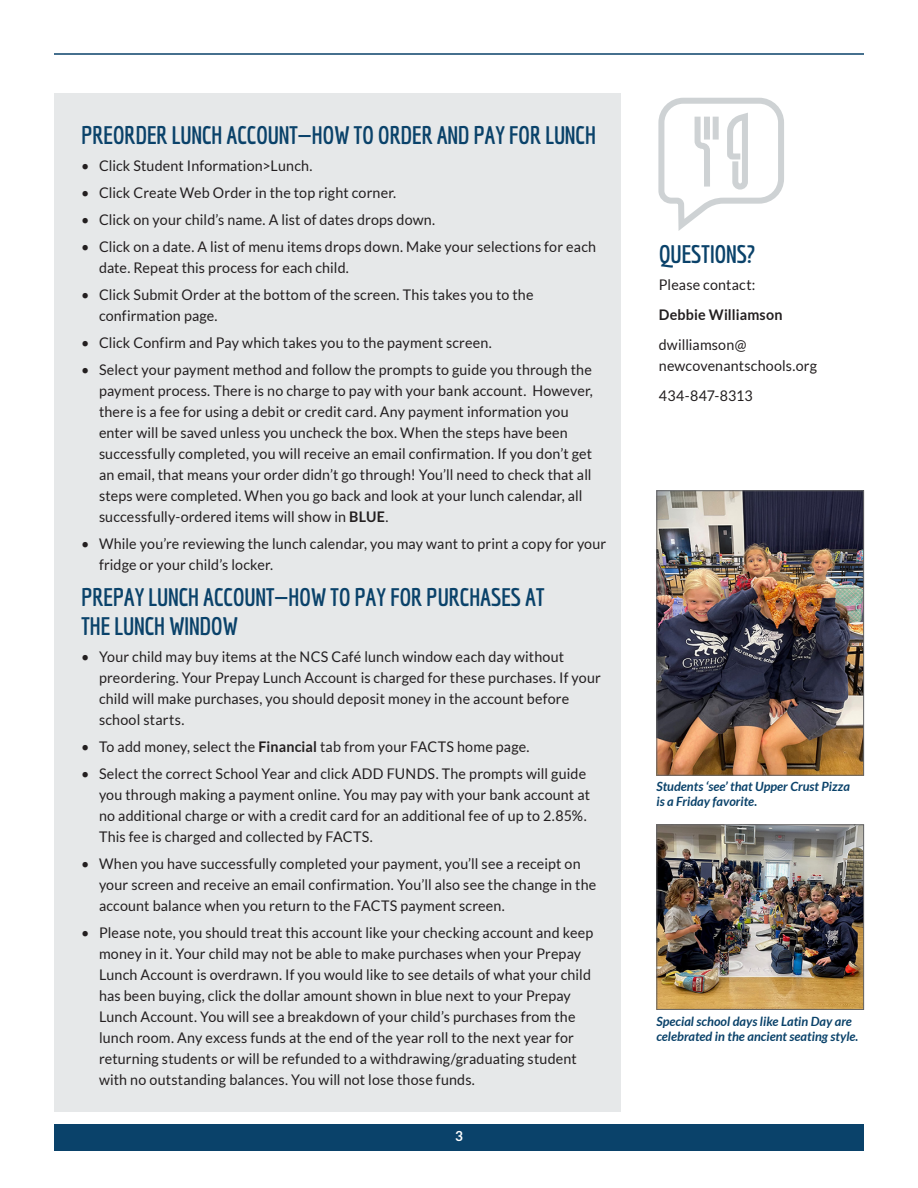
<style>
.page{position:relative;width:918px;height:1188px;background:#fff}
.page>*{position:absolute;margin:0;border:0;box-sizing:border-box;transform-origin:0 0}
.QN_Title_--_Economica_Bold{font:700 24.75px/29.7px "Economica";letter-spacing:-.02em;color:#0a426a}
.QN_Body_Text{font:14.7px/21px "Lato";letter-spacing:.01em;color:#231f20}
.QN_Body_Text-2{font:700 14.7px "Lato";letter-spacing:.015em;color:#231f20}
.Footer_--_TLLL{font:700 13.95px "Lato";color:#fff}
.QN_Caption--Blue{font:italic 700 12.75px/15px "Lato";color:#0a426a}
.s1{font-weight:700}
</style>
<div class="page">
<div style="left:54px;top:94px;width:567px;height:1018px;background:#e6e8e9"></div>
<hr style="left:54px;top:53px;width:810px;height:2px;background:#0a426a">
<svg style="left:655px;top:53px;width:132px;height:178px"></svg>
<img style="left:658px;top:826px;width:204px;height:182px">
<div style="left:656px;top:824px;width:208px;height:186px;border:1px solid #636366"></div>
<img style="left:658px;top:492px;width:204px;height:282px">
<div style="left:656px;top:490px;width:208px;height:286px;border:1px solid #636366"></div>
<div style="left:54px;top:1124px;width:810px;height:26px;background:#0a426a"></div>
<p class="QN_Title_--_Economica_Bold" style="left:81px;top:120px;width:517px">PREORDER LUNCH ACCOUNT—HOW TO ORDER AND PAY FOR LUNCH</p>
<p class="QN_Body_Text" style="left:81px;top:155px;width:233px">• Click Student Information&gt;Lunch.</p>
<p class="QN_Body_Text" style="left:81px;top:182px;width:317px">• Click Create Web Order in the top right corner.</p>
<p class="QN_Body_Text" style="left:81px;top:209px;width:356px">• Click on your child’s name. A list of dates drops down.</p>
<p class="QN_Body_Text" style="left:99px;top:236px;width:499px;text-indent:-18px">• Click on a date. A list of menu items drops down. Make your selections for each date. Repeat this process for each child.</p>
<p class="QN_Body_Text" style="left:99px;top:284px;width:436px;text-indent:-18px">• Click Submit Order at the bottom of the screen. This takes you to the confirmation page.</p>
<p class="QN_Body_Text" style="left:81px;top:332px;width:412px">• Click Confirm and Pay which takes you to the payment screen.</p>
<p class="QN_Body_Text" style="left:99px;top:359px;width:495px;text-indent:-18px">• Select your payment method and follow the prompts to guide you through the payment process. There is no charge to pay with your bank account. However, there is a fee for using a debit or credit card. Any payment information you enter will be saved unless you uncheck the box. When the steps have been successfully completed, you will receive an email confirmation. If you don’t get an email, that means your order didn’t go through! You’ll need to check that all steps were completed. When you go back and look at your lunch calendar, all successfully-ordered items will show in <span class="s1">BLUE</span>.</p>
<p class="QN_Body_Text" style="left:99px;top:533px;width:509px;text-indent:-18px">• While you’re reviewing the lunch calendar, you may want to print a copy for your fridge or your child’s locker.</p>
<p class="QN_Title_--_Economica_Bold" style="left:81px;top:582px;width:465px">PREPAY LUNCH ACCOUNT—HOW TO PAY FOR PURCHASES AT<br>THE LUNCH WINDOW</p>
<p class="QN_Body_Text" style="left:99px;top:647px;width:503px;text-indent:-18px">• Your child may buy items at the NCS Café lunch window each day without preordering. Your Prepay Lunch Account is charged for these purchases. If your child will make purchases, you should deposit money in the account before school starts.</p>
<p class="QN_Body_Text" style="left:81px;top:737px;width:450px">• To add money, select the <span class="s1">Financial</span> tab from your FACTS home page.</p>
<p class="QN_Body_Text" style="left:99px;top:764px;width:492px;text-indent:-18px">• Select the correct School Year and click ADD FUNDS. The prompts will guide you through making a payment online. You may pay with your bank account at no additional charge or with a credit card for an additional fee of up to 2.85%.<br>This fee is charged and collected by FACTS.</p>
<p class="QN_Body_Text" style="left:99px;top:854px;width:499px;text-indent:-18px">• When you have successfully completed your payment, you’ll see a receipt on your screen and receive an email confirmation. You’ll also see the change in the account balance when you return to the FACTS payment screen.</p>
<p class="QN_Body_Text" style="left:99px;top:923px;width:496px;text-indent:-18px">• Please note, you should treat this account like your checking account and keep money in it. Your child may not be able to make purchases when your Prepay Lunch Account is overdrawn. If you would like to see details of what your child has been buying, click the dollar amount shown in blue next to your Prepay Lunch Account. You will see a breakdown of your child’s purchases from the lunch room. Any excess funds at the end of the year roll to the next year for returning students or will be refunded to a withdrawing/graduating student with no outstanding balances. You will not lose those funds.</p>
<p class="Footer_--_TLLL" style="left:455px;top:1128px;width:9px">3</p>
<p class="QN_Title_--_Economica_Bold" style="left:659px;top:239px;width:98px">QUESTIONS?</p>
<p class="QN_Body_Text" style="left:659px;top:274px;width:98px">Please contact:</p>
<p class="QN_Body_Text-2" style="left:659px;top:306px;width:125px">Debbie Williamson</p>
<p class="QN_Body_Text" style="left:659px;top:334px;width:160px">dwilliamson@ newcovenantschools.org</p>
<p class="QN_Body_Text" style="left:659px;top:385px;width:95px">434-847-8313</p>
<p class="QN_Caption--Blue" style="left:656px;top:779px;width:195px">Students ‘see’ that Upper Crust Pizza is a Friday favorite.</p>
<p class="QN_Caption--Blue" style="left:656px;top:1014px;width:204px">Special school days like Latin Day are celebrated in the ancient seating style.</p>
</div>
